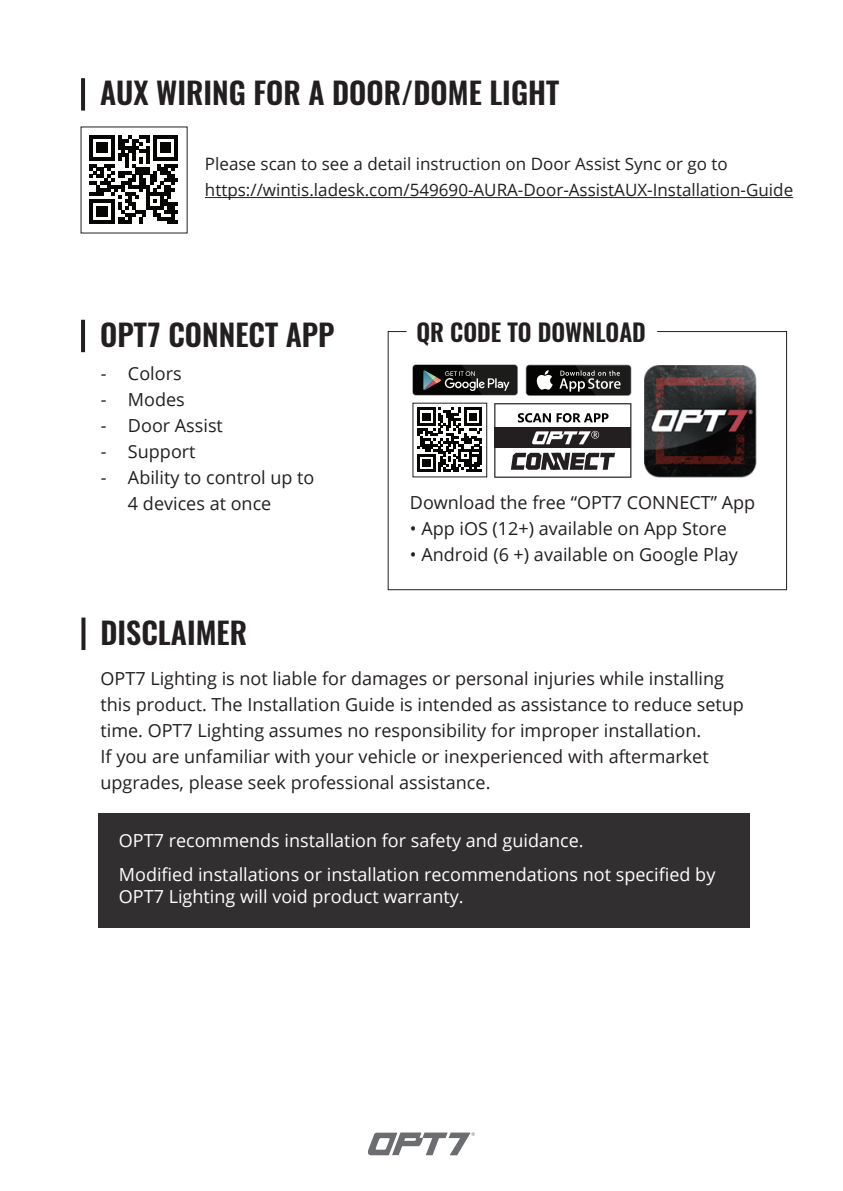
<style>
.page{position:relative;width:843px;height:1191px;background:#fff}
.page>*{position:absolute;margin:0;border:0;box-sizing:border-box;transform-origin:0 0}
.t1{font:600 30px "Oswald";color:#231f20}
.t2{font:600 24px "Oswald";color:#231f20}
.t3{font:18px/26px "Open Sans";color:#231f20}
.t4{font:18px/34px "Open Sans";color:#fff}
.t5{font:17px/26px "Open Sans";color:#231f20}
</style>
<div class="page">
<svg style="left:81px;top:617px;width:4px;height:33px"></svg>
<div style="left:98px;top:813px;width:651px;height:114px;background:#312f30"></div>
<hr style="left:81px;top:320px;width:4px;height:32px;background:#231f20">
<svg style="left:387px;top:331px;width:400px;height:260px"></svg>
<hr style="left:81px;top:78px;width:4px;height:33px;background:#231f20">
<hr style="left:205px;top:197px;width:587px;height:1px;background:#231f20">
<svg style="left:90px;top:135px;width:88px;height:89px"></svg>
<svg style="left:368px;top:1132px;width:107px;height:23px"></svg>
<h1 class="t1" style="left:100px;top:72px;width:460px">AUX WIRING FOR A DOOR/DOME LIGHT</h1>
<p class="t5" style="left:205px;top:151px;width:589px">Please scan to see a detail instruction on Door Assist Sync or go to https://wintis.ladesk.com/549690-AURA-Door-AssistAUX-Installation-Guide</p>
<h1 class="t1" style="left:100px;top:314px;width:236px">OPT7 CONNECT APP</h1>
<h2 class="t2" style="left:416px;top:316px;width:231px">QR CODE TO DOWNLOAD</h2>
<p class="t3" style="left:101px;top:360px;width:7px;text-align:justify">- - - - -</p>
<p class="t3" style="left:128px;top:360px;width:188px">Colors<br>Modes<br>Door Assist<br>Support<br>Ability to control up to<br>4 devices at once</p>
<h1 class="t1" style="left:100px;top:611px;width:148px">DISCLAIMER</h1>
<p class="t3" style="left:410px;top:489px;width:347px">Download the free “OPT7 CONNECT” App</p>
<p class="t3" style="left:410px;top:515px;width:318px">• App iOS (12+) available on App Store</p>
<p class="t3" style="left:410px;top:541px;width:329px">• Android (6 +) available on Google Play</p>
<p class="t3" style="left:100px;top:665px;width:644px">OPT7 Lighting is not liable for damages or personal injuries while installing this product. The Installation Guide is intended as assistance to reduce setup time. OPT7 Lighting assumes no responsibility for improper installation.<br>If you are unfamiliar with your vehicle or inexperienced with aftermarket upgrades, please seek professional assistance.</p>
<p class="t4" style="left:119px;top:822px;width:598px">OPT7 recommends installation for safety and guidance.<br>Modified installations or installation recommendations not specified by</p>
<p class="t4" style="left:119px;top:878px;width:346px">OPT7 Lighting will void product warranty.</p>
</div>
